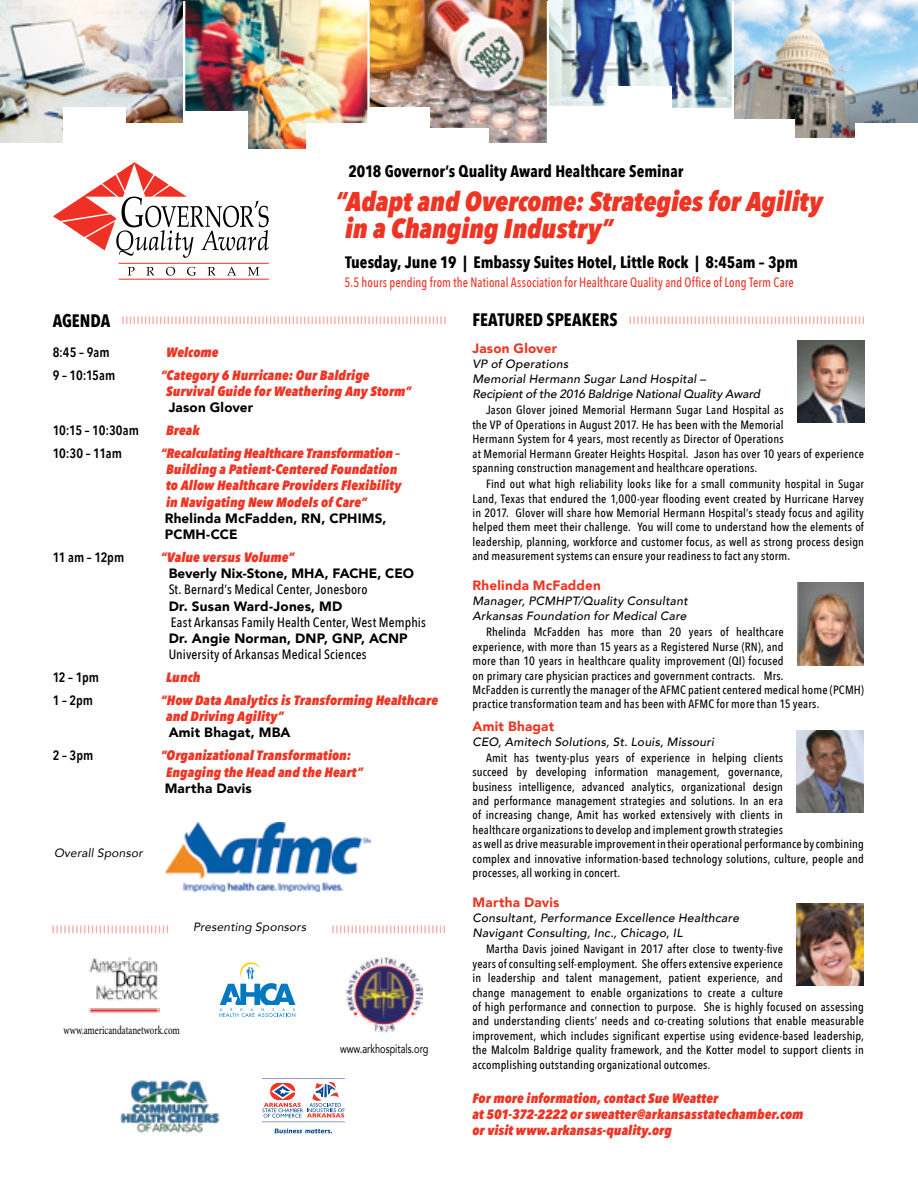
<style>
.page{position:relative;width:918px;height:1188px;background:#fff}
.page>*{position:absolute;margin:0;border:0;box-sizing:border-box;transform-origin:0 0}
.t1{font:italic 800 27px/27px "Avenir Next Condensed";color:#ee3524}
.t2{font:700 18px "Avenir Next Condensed";color:#000}
.t3{font:700 16.5px "Avenir Next Condensed";color:#000}
.t4{font:italic 800 13.5px/16.2px "Avenir Next Condensed";letter-spacing:.01em;color:#ee3524}
.t5{font:900 13.5px/16.2px "Avenir";letter-spacing:.015em;color:#000}
.t6{font:500 13.5px "Avenir Next Condensed";letter-spacing:.01em;color:#000}
.t7{font:500 13.5px "Avenir Next Condensed";letter-spacing:.01em;color:#ee3124;scale:.9 1}
.t8{font:600 13.5px "Avenir Next Condensed";letter-spacing:.005em;color:#000}
.t9{font:900 13.5px "Avenir";letter-spacing:.02em;color:#ee3524}
.t10{font:12.3px "Avenir";color:#000;scale:.75 1}
.t11{font:500 12px/14.4px "Avenir Next Condensed";letter-spacing:.015em;color:#000}
.t12{font:italic 500 12px/15.1px "Avenir";letter-spacing:.02em;color:#000}
.t13{font:italic 12px "Avenir";letter-spacing:.015em;color:#000}
.t14{font:12px "Minion Pro";color:#000;scale:.75 1}
</style>
<div class="page">
<img style="left:369px;top:0;width:179px;height:142px">
<img style="left:733px;top:0;width:185px;height:138px">
<img style="left:184px;top:0;width:183px;height:149px">
<img style="left:548px;top:0;width:185px;height:108px">
<img style="left:0;top:0;width:184px;height:143px">
<hr style="left:183px;top:1px;width:2px;height:139px;background:#fff">
<hr style="left:367px;top:1px;width:3px;height:198px;background:#fff">
<hr style="left:547px;top:1px;width:2px;height:197px;background:#fff">
<hr style="left:732px;top:1px;width:2px;height:197px;background:#fff">
<div style="left:732px;top:120px;width:63px;height:79px;background:#fff"></div>
<div style="left:607px;top:87px;width:65px;height:96px;background:#fff"></div>
<div style="left:548px;top:106px;width:60px;height:93px;background:#fff"></div>
<div style="left:428px;top:129px;width:60px;height:56px;background:#fff"></div>
<div style="left:368px;top:108px;width:61px;height:101px;background:#fff"></div>
<div style="left:306px;top:123px;width:63px;height:75px;background:#fff"></div>
<div style="left:183px;top:111px;width:65px;height:87px;background:#fff"></div>
<div style="left:123px;top:123px;width:62px;height:83px;background:#fff"></div>
<div style="left:64px;top:108px;width:62px;height:91px;background:#fff"></div>
<div style="left:856px;top:123px;width:62px;height:71px;background:#fff"></div>
<svg style="left:53px;top:162px;width:216px;height:96px"></svg>
<svg style="left:128px;top:267px;width:7px;height:8px"></svg>
<svg style="left:146px;top:267px;width:8px;height:8px"></svg>
<svg style="left:166px;top:267px;width:9px;height:9px"></svg>
<svg style="left:187px;top:267px;width:9px;height:9px"></svg>
<svg style="left:208px;top:267px;width:7px;height:8px"></svg>
<svg style="left:228px;top:267px;width:8px;height:8px"></svg>
<svg style="left:248px;top:267px;width:11px;height:9px"></svg>
<hr style="left:119px;top:263px;width:150px;height:1px;background:#ee3124">
<hr style="left:119px;top:279px;width:150px;height:1px;background:#ee3124">
<svg style="left:122px;top:316px;width:324px;height:8px"></svg>
<svg style="left:630px;top:316px;width:234px;height:8px"></svg>
<img style="left:797px;top:341px;width:67px;height:82px">
<img style="left:165px;top:823px;width:205px;height:69px">
<img style="left:120px;top:1080px;width:100px;height:53px">
<img style="left:797px;top:583px;width:67px;height:83px">
<img style="left:797px;top:903px;width:66px;height:83px">
<img style="left:797px;top:730px;width:66px;height:83px">
<img style="left:346px;top:957px;width:77px;height:76px">
<svg style="left:219px;top:962px;width:77px;height:55px"></svg>
<hr style="left:262px;top:1078px;width:83px;height:1px;background:#8e9dc8">
<hr style="left:262px;top:1122px;width:83px;height:1px;background:#8e9dc8">
<svg style="left:262px;top:1082px;width:83px;height:36px"></svg>
<svg style="left:274px;top:1128px;width:58px;height:5px"></svg>
<img style="left:88px;top:958px;width:72px;height:55px">
<svg style="left:332px;top:926px;width:113px;height:7px"></svg>
<svg style="left:52px;top:926px;width:116px;height:7px"></svg>
<h3 class="t3" style="left:348px;top:162px;width:337px">2018 Governor’s Quality Award Healthcare Seminar</h3>
<h1 class="t1" style="left:345px;top:188px;width:479px;text-indent:-10px">“Adapt and Overcome: Strategies for Agility in a Changing Industry”</h1>
<h3 class="t3" style="left:345px;top:252px;width:454px">Tuesday, June 19 | Embassy Suites Hotel, Little Rock | 8:45am – 3pm</h3>
<p class="t7" style="left:345px;top:274px;width:501px">5.5 hours pending from the National Association for Healthcare Quality and Office of Long Term Care</p>
<h2 class="t2" style="left:53px;top:310px;width:59px">AGENDA</h2>
<p class="t8" style="left:53px;top:340px;width:59px">8:45 – 9am</p>
<p class="t4" style="left:166px;top:344px;width:54px">Welcome</p>
<p class="t8" style="left:53px;top:363px;width:64px">9 – 10:15am</p>
<p class="t4" style="left:166px;top:367px;width:247px;text-indent:-5px">“Category 6 Hurricane: Our Baldrige<br>Survival Guide for Weathering Any Storm”</p>
<p class="t5" style="left:169px;top:399px;width:86px">Jason Glover</p>
<p class="t8" style="left:53px;top:419px;width:88px">10:15 – 10:30am</p>
<p class="t4" style="left:166px;top:422px;width:35px">Break</p>
<p class="t8" style="left:53px;top:442px;width:71px">10:30 – 11am</p>
<p class="t4" style="left:166px;top:445px;width:237px;text-indent:-5px">“Recalculating Healthcare Transformation – Building a Patient-Centered Foundation to Allow Healthcare Providers Flexibility in Navigating New Models of Care”</p>
<p class="t5" style="left:165px;top:510px;width:223px">Rhelinda McFadden, RN, CPHIMS,<br>PCMH-CCE</p>
<p class="t8" style="left:53px;top:546px;width:73px">11 am – 12pm</p>
<p class="t4" style="left:161px;top:549px;width:135px">“Value versus Volume”</p>
<p class="t5" style="left:169px;top:565px;width:247px">Beverly Nix-Stone, MHA, FACHE, CEO</p>
<p class="t6" style="left:169px;top:581px;width:200px">St. Bernard’s Medical Center, Jonesboro</p>
<p class="t5" style="left:169px;top:597px;width:175px">Dr. Susan Ward-Jones, MD</p>
<p class="t6" style="left:171px;top:614px;width:256px">East Arkansas Family Health Center, West Memphis</p>
<p class="t5" style="left:169px;top:630px;width:241px">Dr. Angie Norman, DNP, GNP, ACNP</p>
<p class="t6" style="left:169px;top:646px;width:199px">University of Arkansas Medical Sciences</p>
<p class="t8" style="left:53px;top:666px;width:48px">12 – 1pm</p>
<p class="t4" style="left:166px;top:669px;width:36px">Lunch</p>
<p class="t8" style="left:53px;top:689px;width:42px">1 – 2pm</p>
<p class="t4" style="left:166px;top:692px;width:273px;text-indent:-5px">“How Data Analytics is Transforming Healthcare and Driving Agility”</p>
<p class="t5" style="left:169px;top:724px;width:123px">Amit Bhagat, MBA</p>
<p class="t8" style="left:53px;top:744px;width:42px">2 – 3pm</p>
<p class="t4" style="left:166px;top:747px;width:198px;text-indent:-5px">“Organizational Transformation:<br>Engaging the Head and the Heart”</p>
<p class="t5" style="left:165px;top:780px;width:89px">Martha Davis</p>
<p class="t13" style="left:54px;top:846px;width:90px">Overall Sponsor</p>
<p class="t13" style="left:193px;top:919px;width:115px">Presenting Sponsors</p>
<p class="t14" style="left:64px;top:1022px;width:156px">www.americandatanetwork.com</p>
<p class="t10" style="left:340px;top:1038px;width:119px">www.arkhospitals.org</p>
<h2 class="t2" style="left:472px;top:308px;width:147px">FEATURED SPEAKERS</h2>
<p class="t9" style="left:472px;top:337px;width:86px">Jason Glover</p>
<p class="t12" style="left:472px;top:356px;width:289px">VP of Operations<br>Memorial Hermann Sugar Land Hospital –<br>Recipient of the 2016 Baldrige National Quality Award</p>
<p class="t11" style="left:472px;top:403px;width:393px;text-indent:14px">Jason Glover joined Memorial Hermann Sugar Land Hospital as<br>the VP of Operations in August 2017. He has been with the Memorial<br>Hermann System for 4 years, most recently as Director of Operations<br>at Memorial Hermann Greater Heights Hospital. Jason has over 10 years of experience spanning construction management and healthcare operations.</p>
<p class="t11" style="left:472px;top:477px;width:393px;text-align:justify;text-indent:14px">Find out what high reliability looks like for a small community hospital in Sugar Land, Texas that endured the 1,000-year flooding event created by Hurricane Harvey in 2017. Glover will share how Memorial Hermann Hospital’s steady focus and agility helped them meet their challenge. You will come to understand how the elements of leadership, planning, workforce and customer focus, as well as strong process design and measurement systems can ensure your readiness to fact any storm.</p>
<p class="t9" style="left:472px;top:574px;width:130px">Rhelinda McFadden</p>
<p class="t12" style="left:472px;top:593px;width:217px">Manager, PCMHPT/Quality Consultant<br>Arkansas Foundation for Medical Care</p>
<p class="t11" style="left:472px;top:625px;width:393px;text-indent:14px">Rhelinda McFadden has more than 20 years of healthcare<br>experience, with more than 15 years as a Registered Nurse (RN), and<br>more than 10 years in healthcare quality improvement (QI) focused<br>on primary care physician practices and government contracts. Mrs.<br>McFadden is currently the manager of the AFMC patient centered medical home (PCMH) practice transformation team and has been with AFMC for more than 15 years.</p>
<p class="t9" style="left:472px;top:714px;width:83px">Amit Bhagat</p>
<p class="t12" style="left:472px;top:734px;width:243px">CEO, Amitech Solutions, St. Louis, Missouri</p>
<p class="t11" style="left:472px;top:750px;width:393px;text-indent:14px">Amit has twenty-plus years of experience in helping clients<br>succeed by developing information management, governance,<br>business intelligence, advanced analytics, organizational design<br>and performance management strategies and solutions. In an era<br>of increasing change, Amit has worked extensively with clients in<br>healthcare organizations to develop and implement growth strategies<br>as well as drive measurable improvement in their operational performance by combining complex and innovative information-based technology solutions, culture, people and processes, all working in concert.</p>
<p class="t9" style="left:472px;top:891px;width:89px">Martha Davis</p>
<p class="t12" style="left:472px;top:910px;width:268px">Consultant, Performance Excellence Healthcare<br>Navigant Consulting, Inc., Chicago, IL</p>
<p class="t11" style="left:472px;top:942px;width:393px;text-indent:14px">Martha Davis joined Navigant in 2017 after close to twenty-five<br>years of consulting self-employment. She offers extensive experience<br>in leadership and talent management, patient experience, and<br>change management to enable organizations to create a culture<br>of high performance and connection to purpose. She is highly focused on assessing and understanding clients’ needs and co-creating solutions that enable measurable improvement, which includes significant expertise using evidence-based leadership, the Malcolm Baldrige quality framework, and the Kotter model to support clients in accomplishing outstanding organizational outcomes.</p>
<p class="t4" style="left:472px;top:1090px;width:333px">For more information, contact Sue Weatter<br>at 501-372-2222 or sweatter@arkansasstatechamber.com or visit www.arkansas-quality.org</p>
</div>
